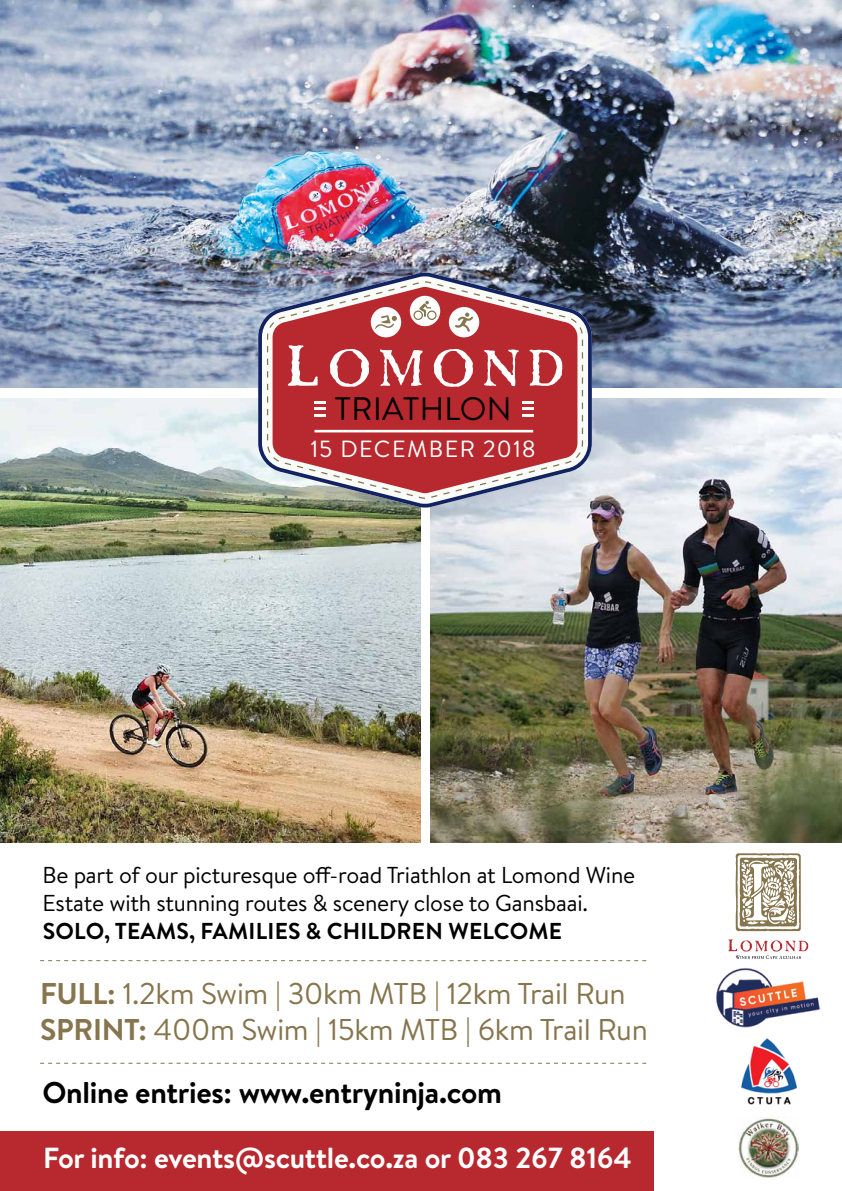
<style>
.page{position:relative;width:842px;height:1191px;background:#fff}
.page>*{position:absolute;margin:0;border:0;box-sizing:border-box;transform-origin:0 0}
.t1{font:32.5px "Brandon Text";letter-spacing:.01em;color:#000}
.t2{font:30px/36px "Brandon Text";letter-spacing:-.01em;color:#86754d}
.t3{font:700 30px "Brandon Text";letter-spacing:-.01em;color:#000}
.t4{font:700 29px "Brandon Text";letter-spacing:-.01em;color:#fff}
.t5{font:23.4px "Brandon Text";letter-spacing:.065em;color:#fff}
.t6{font:23px/27.6px "Brandon Text";letter-spacing:-.01em;color:#000}
.t7{font:700 23px "Brandon Text";letter-spacing:.01em;color:#000}
.s1{font-weight:700}
</style>
<div class="page">
<div style="left:0;top:1131px;width:653px;height:60px;background:#b8292f"></div>
<svg style="left:40px;top:1062px;width:606px;height:1px"></svg>
<svg style="left:40px;top:960px;width:606px;height:1px"></svg>
<img style="left:716px;top:968px;width:104px;height:59px">
<img style="left:0;top:0;width:842px;height:388px">
<img style="left:431px;top:398px;width:411px;height:444px">
<img style="left:0;top:398px;width:420px;height:444px">
<img style="left:258px;top:272px;width:334px;height:235px">
<svg style="left:267px;top:281px;width:316px;height:218px;background:#b6565d"></svg>
<svg style="left:288px;top:345px;width:30px;height:41px"></svg>
<svg style="left:330px;top:349px;width:39px;height:38px"></svg>
<svg style="left:380px;top:349px;width:43px;height:37px"></svg>
<svg style="left:434px;top:349px;width:39px;height:38px"></svg>
<svg style="left:484px;top:349px;width:35px;height:37px"></svg>
<svg style="left:530px;top:350px;width:32px;height:36px"></svg>
<div style="left:410px;top:296px;width:30px;height:30px;background:#fff;border-radius:50%"></div>
<svg style="left:413px;top:301px;width:24px;height:19px"></svg>
<div style="left:371px;top:307px;width:30px;height:30px;background:#fff;border-radius:50%"></div>
<svg style="left:375px;top:315px;width:22px;height:14px"></svg>
<div style="left:449px;top:307px;width:30px;height:30px;background:#fff;border-radius:50%"></div>
<svg style="left:455px;top:312px;width:19px;height:20px"></svg>
<svg style="left:315px;top:401px;width:11px;height:16px"></svg>
<svg style="left:522px;top:401px;width:12px;height:16px"></svg>
<hr style="left:314px;top:430px;width:219px;height:2px;background:#fff">
<svg style="left:735px;top:853px;width:66px;height:78px"></svg>
<svg style="left:728px;top:939px;width:80px;height:20px"></svg>
<img style="left:741px;top:1038px;width:56px;height:67px">
<img style="left:738px;top:1117px;width:60px;height:60px">
<h1 class="t1" style="left:335px;top:387px;width:178px">TRIATHLON</h1>
<p class="t5" style="left:310px;top:432px;width:227px">15 DECEMBER 2018</p>
<p class="t6" style="left:43px;top:861px;width:594px">Be part of our picturesque off-road Triathlon at Lomond Wine<br>Estate with stunning routes &amp; scenery close to Gansbaai.</p>
<p class="t7" style="left:43px;top:914px;width:521px">SOLO, TEAMS, FAMILIES &amp; CHILDREN WELCOME</p>
<h2 class="t2" style="left:40px;top:974px;width:609px"><span class="s1">FULL:</span> 1.2km Swim | 30km MTB | 12km Trail Run<br><span class="s1">SPRINT:</span> 400m Swim | 15km MTB | 6km Trail Run</h2>
<h2 class="t3" style="left:43px;top:1071px;width:461px">Online entries: www.entryninja.com</h2>
<p class="t4" style="left:43px;top:1138px;width:590px">For info: events@scuttle.co.za or 083 267 8164</p>
</div>
